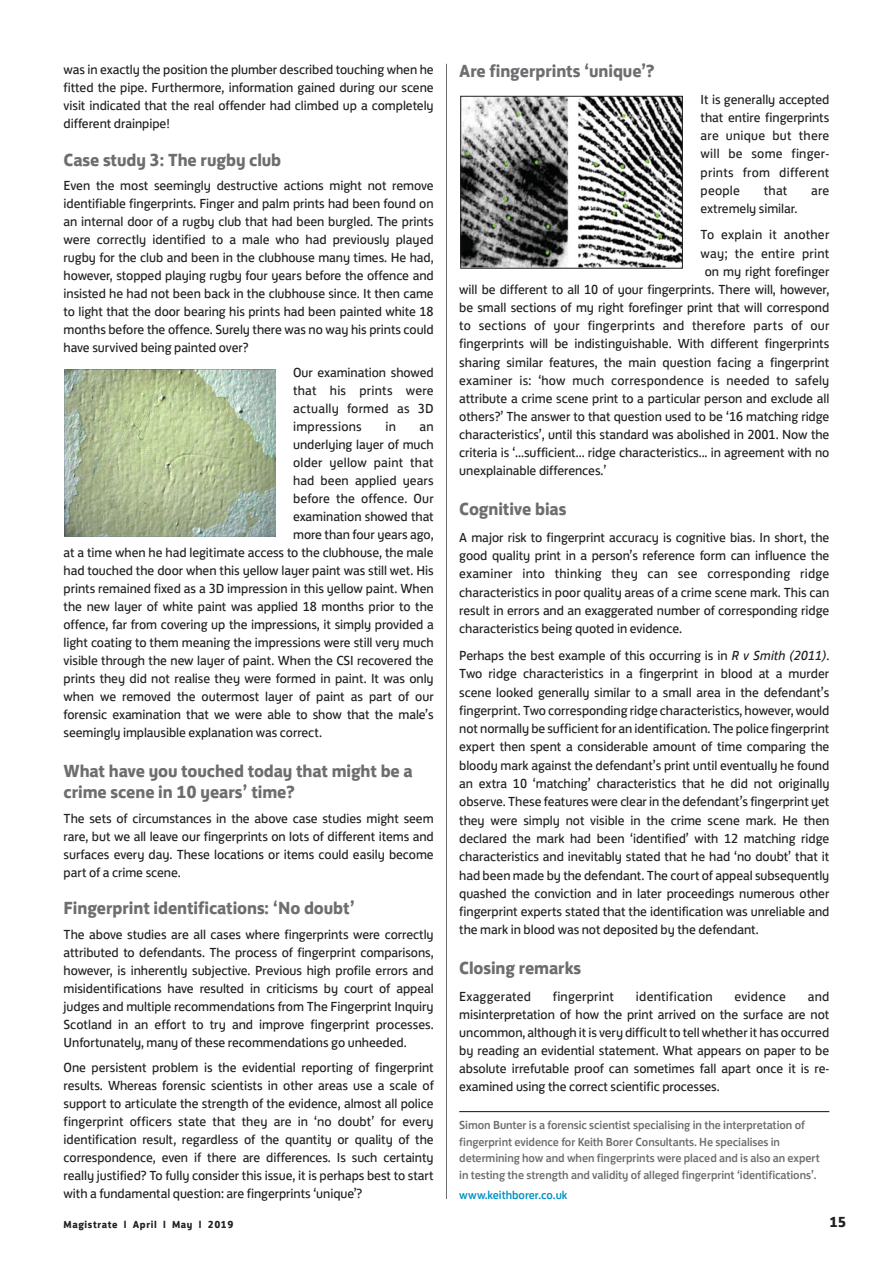
<style>
.page{position:relative;width:893px;height:1263px;background:#fff}
.page>*{position:absolute;margin:0;border:0;box-sizing:border-box;transform-origin:0 0}
.t1{font:700 18px/21px "FS Jack";letter-spacing:-.005em;color:#6d6e70}
.t2{font:700 15px "FS Jack";color:#231f20}
.t3{font:13.5px/18px "FS Jack";letter-spacing:-.005em;color:#231f20;text-align:justify}
.t4{font:13.5px "FS Jack";letter-spacing:.015em;color:#231f20}
.t5{font:500 12px/16.5px "FS Jack";letter-spacing:-.005em;color:#6d6e70}
.t6{font:500 12px "FS Jack";letter-spacing:-.005em;color:#0092c8}
.t7{font:700 10.5px "FS Jack";letter-spacing:.055em;color:#231f20}
.s1{font-style:italic}
</style>
<div class="page">
<hr style="left:459px;top:1111px;width:370px;height:1px;background:#071122">
<hr style="left:446px;top:64px;width:1px;height:1135px;background:#6d6e70">
<img style="left:64px;top:370px;width:211px;height:166px">
<img style="left:462px;top:98px;width:218px;height:168px">
<div style="left:460px;top:96px;width:222px;height:172px;border:1px solid #231f20"></div>
<p class="t3" style="left:64px;top:62px;width:371px">was in exactly the position the plumber described touching when he fitted the pipe. Furthermore, information gained during our scene visit indicated that the real offender had climbed up a completely different drainpipe!</p>
<h1 class="t1" style="left:64px;top:151px;width:219px">Case study 3: The rugby club</h1>
<p class="t3" style="left:64px;top:178px;width:371px">Even the most seemingly destructive actions might not remove identifiable fingerprints. Finger and palm prints had been found on an internal door of a rugby club that had been burgled. The prints were correctly identified to a male who had previously played rugby for the club and been in the clubhouse many times. He had, however, stopped playing rugby four years before the offence and insisted he had not been back in the clubhouse since. It then came to light that the door bearing his prints had been painted white 18 months before the offence. Surely there was no way his prints could have survived being painted over?</p>
<p class="t3" style="left:293px;top:365px;width:142px">Our examination showed that his prints were actually formed as 3D impressions</p>
<p class="t3" style="left:385px;top:419px;width:12px">in</p>
<p class="t3" style="left:419px;top:419px;width:16px">an</p>
<p class="t3" style="left:293px;top:437px;width:142px">underlying layer of much</p>
<p class="t4" style="left:293px;top:458px;width:142px">older yellow paint that</p>
<p class="t3" style="left:293px;top:473px;width:142px">had been applied years</p>
<p class="t3" style="left:293px;top:491px;width:142px">before the offence. Our</p>
<p class="t3" style="left:293px;top:509px;width:142px">examination showed that</p>
<p class="t3" style="left:293px;top:527px;width:142px">more than four years ago,</p>
<p class="t3" style="left:64px;top:545px;width:371px">at a time when he had legitimate access to the clubhouse, the male</p>
<p class="t3" style="left:64px;top:563px;width:372px">had touched the door when this yellow layer paint was still wet. His</p>
<p class="t3" style="left:64px;top:581px;width:371px">prints remained fixed as a 3D impression in this yellow paint. When</p>
<p class="t3" style="left:64px;top:599px;width:371px">the new layer of white paint was applied 18 months prior to the</p>
<p class="t3" style="left:64px;top:617px;width:371px">offence, far from covering up the impressions, it simply provided a</p>
<p class="t3" style="left:64px;top:635px;width:371px">light coating to them meaning the impressions were still very much</p>
<p class="t3" style="left:64px;top:653px;width:371px">visible through the new layer of paint. When the CSI recovered the</p>
<p class="t3" style="left:64px;top:671px;width:371px">prints they did not realise they were formed in paint. It was only</p>
<p class="t3" style="left:64px;top:689px;width:371px">when we removed the outermost layer of paint as part of our</p>
<p class="t3" style="left:64px;top:707px;width:371px">forensic examination that we were able to show that the male’s</p>
<p class="t3" style="left:64px;top:725px;width:260px">seemingly implausible explanation was correct.</p>
<h1 class="t1" style="left:64px;top:763px;width:351px">What have you touched today that might be a crime scene in 10 years’ time?</h1>
<p class="t3" style="left:64px;top:811px;width:372px">The sets of circumstances in the above case studies might seem rare, but we all leave our fingerprints on lots of different items and surfaces every day. These locations or items could easily become part of a crime scene.</p>
<h1 class="t1" style="left:64px;top:900px;width:293px">Fingerprint identifications: ‘No doubt’</h1>
<p class="t3" style="left:64px;top:927px;width:371px">The above studies are all cases where fingerprints were correctly attributed to defendants. The process of fingerprint comparisons, however, is inherently subjective. Previous high profile errors and misidentifications have resulted in criticisms by court of appeal judges and multiple recommendations from The Fingerprint Inquiry Scotland in an effort to try and improve fingerprint processes.<br>Unfortunately, many of these recommendations go unheeded.</p>
<p class="t3" style="left:64px;top:1060px;width:372px">One persistent problem is the evidential reporting of fingerprint results. Whereas forensic scientists in other areas use a scale of support to articulate the strength of the evidence, almost all police fingerprint officers state that they are in ‘no doubt’ for every identification result, regardless of the quantity or quality of the correspondence, even if there are differences. Is such certainty really justified? To fully consider this issue, it is perhaps best to start with a fundamental question: are fingerprints ‘unique’?</p>
<h1 class="t1" style="left:459px;top:62px;width:197px">Are fingerprints ‘unique’?</h1>
<p class="t3" style="left:700px;top:92px;width:130px">It is generally accepted that entire fingerprints are unique but there will be some finger&shy;prints from different people</p>
<p class="t3" style="left:763px;top:183px;width:25px">that</p>
<p class="t3" style="left:811px;top:183px;width:20px">are</p>
<p class="t3" style="left:700px;top:196px;width:130px;line-height:26.7px">extremely similar.<br>To explain it another</p>
<p class="t4" style="left:700px;top:248px;width:130px">way; the entire print</p>
<p class="t3" style="left:704px;top:264px;width:126px">on my right forefinger</p>
<p class="t3" style="left:459px;top:282px;width:371px">will be different to all 10 of your fingerprints. There will, however,</p>
<p class="t3" style="left:459px;top:300px;width:371px">be small sections of my right forefinger print that will correspond</p>
<p class="t4" style="left:459px;top:321px;width:371px">to sections of your fingerprints and therefore parts of our</p>
<p class="t3" style="left:459px;top:336px;width:371px">fingerprints will be indistinguishable. With different fingerprints</p>
<p class="t3" style="left:459px;top:354px;width:371px">sharing similar features, the main question facing a fingerprint</p>
<p class="t4" style="left:459px;top:375px;width:371px">examiner is: ‘how much correspondence is needed to safely</p>
<p class="t3" style="left:459px;top:391px;width:371px">attribute a crime scene print to a particular person and exclude all</p>
<p class="t3" style="left:459px;top:409px;width:372px">others?’ The answer to that question used to be ‘16 matching ridge</p>
<p class="t3" style="left:459px;top:427px;width:371px">characteristics’, until this standard was abolished in 2001. Now the</p>
<p class="t3" style="left:459px;top:445px;width:371px">criteria is ‘...sufficient... ridge characteristics... in agreement with no</p>
<p class="t3" style="left:459px;top:463px;width:149px">unexplainable differences.’</p>
<h1 class="t1" style="left:459px;top:500px;width:109px">Cognitive bias</h1>
<p class="t3" style="left:459px;top:529px;width:371px">A major risk to fingerprint accuracy is cognitive bias. In short, the good quality print in a person’s reference form can influence the examiner into thinking they can see corresponding ridge characteristics in poor quality areas of a crime scene mark. This can result in errors and an exaggerated number of corresponding ridge characteristics being quoted in evidence.</p>
<p class="t3" style="left:459px;top:648px;width:372px">Perhaps the best example of this occurring is in <span class="s1">R v Smith (2011)</span>.<br>Two ridge characteristics in a fingerprint in blood at a murder scene looked generally similar to a small area in the defendant’s fingerprint. Two corresponding ridge characteristics, however, would not normally be sufficient for an identification. The police fingerprint expert then spent a considerable amount of time comparing the bloody mark against the defendant’s print until eventually he found an extra 10 ‘matching’ characteristics that he did not originally observe. These features were clear in the defendant’s fingerprint yet they were simply not visible in the crime scene mark. He then declared the mark had been ‘identified’ with 12 matching ridge characteristics and inevitably stated that he had ‘no doubt’ that it had been made by the defendant. The court of appeal subsequently quashed the conviction and in later proceedings numerous other fingerprint experts stated that the identification was unreliable and the mark in blood was not deposited by the defendant.</p>
<h1 class="t1" style="left:459px;top:959px;width:123px">Closing remarks</h1>
<p class="t4" style="left:459px;top:991px;width:73px">Exaggerated</p>
<p class="t4" style="left:553px;top:991px;width:63px">fingerprint</p>
<p class="t4" style="left:636px;top:991px;width:78px">identification</p>
<p class="t4" style="left:734px;top:991px;width:53px">evidence</p>
<p class="t3" style="left:459px;top:988px;width:371px;text-indent:348px">and misinterpretation of how the print arrived on the surface are not uncommon, although it is very difficult to tell whether it has occurred by reading an evidential statement. What appears on paper to be absolute irrefutable proof can sometimes fall apart once it is re&shy;examined using the correct scientific processes.</p>
<p class="t5" style="left:459px;top:1118px;width:362px">Simon Bunter is a forensic scientist specialising in the interpretation of fingerprint evidence for Keith Borer Consultants. He specialises in determining how and when fingerprints were placed and is also an expert in testing the strength and validity of alleged fingerprint ‘identifications’.</p>
<p class="t6" style="left:459px;top:1191px;width:110px">www.keithborer.co.uk</p>
<p class="t7" style="left:64px;top:1221px;width:171px">Magistrate l April l May l 2019</p>
<p class="t2" style="left:829px;top:1217px;width:19px">15</p>
</div>
